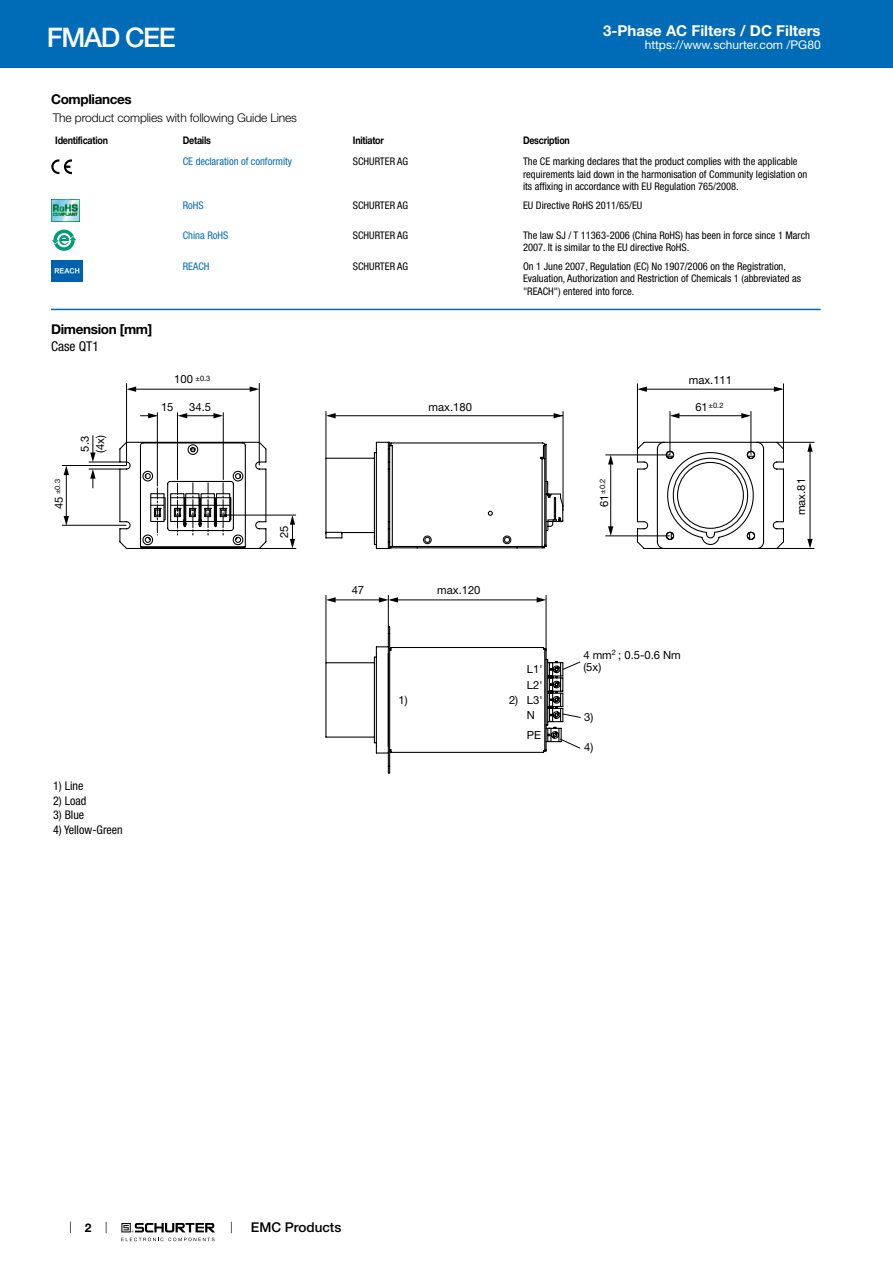
<style>
.page{position:relative;width:893px;height:1263px;background:#fff}
.page>*{position:absolute;margin:0;border:0;box-sizing:border-box;transform-origin:0 0}
.t1{font:500 27px "Helvetica Neue LT";letter-spacing:-.05em;color:#fff}
.t2{font:700 15px "Helvetica Neue LT";color:#fff}
.t3{font:700 13.5px "Helvetica Neue LT";letter-spacing:-.025em;color:#000}
.t4{font:500 13.5px "Helvetica Neue LT";color:#000}
.t5{font:condensed 13.5px "Helvetica Neue LT";color:#000}
.t6{font:300 12px "Helvetica Neue LT";letter-spacing:-.01em;color:#000}
.t7{font:condensed 12px "Helvetica Neue LT";color:#000}
.t8{font:12px "Helvetica Neue LT";color:#fff}
.t9{font:700 12px "Helvetica Neue LT";color:#000}
.t10{font:11.25px/15px "Helvetica Neue LT";color:#000}
.t11{font:condensed 10.5px/12.6px "Helvetica Neue LT";color:#000}
.t12{font:condensed 10.5px "Helvetica Neue LT";color:#006bb6}
.t13{font:700 10.5px "Helvetica Neue LT";letter-spacing:-.025em;color:#000;scale:.85 1}
.t14{font:7.5px "Helvetica Neue LT";color:#000}
</style>
<div class="page">
<svg style="left:70px;top:1221px;width:1px;height:12px"></svg>
<svg style="left:121px;top:1223px;width:94px;height:18px"></svg>
<div style="left:0;top:0;width:893px;height:68px;background:#006bb6"></div>
<svg style="left:51px;top:159px;width:21px;height:15px"></svg>
<img style="left:51px;top:200px;width:29px;height:21px">
<svg style="left:53px;top:230px;width:22px;height:21px"></svg>
<svg style="left:57px;top:233px;width:14px;height:14px"></svg>
<svg style="left:52px;top:235px;width:25px;height:9px"></svg>
<img style="left:51px;top:261px;width:32px;height:21px">
<hr style="left:51px;top:309px;width:770px;height:1px;background:#006bb6">
<svg style="left:62px;top:383px;width:752px;height:366px"></svg>
<svg style="left:213px;top:413px;width:10px;height:5px"></svg>
<svg style="left:148px;top:413px;width:10px;height:5px"></svg>
<svg style="left:178px;top:413px;width:9px;height:5px"></svg>
<svg style="left:554px;top:413px;width:9px;height:5px"></svg>
<svg style="left:326px;top:413px;width:10px;height:5px"></svg>
<svg style="left:537px;top:597px;width:9px;height:5px"></svg>
<svg style="left:326px;top:597px;width:10px;height:5px"></svg>
<svg style="left:379px;top:597px;width:19px;height:5px"></svg>
<svg style="left:741px;top:413px;width:10px;height:5px"></svg>
<svg style="left:670px;top:413px;width:9px;height:5px"></svg>
<svg style="left:774px;top:386px;width:9px;height:6px"></svg>
<svg style="left:637px;top:386px;width:10px;height:6px"></svg>
<svg style="left:250px;top:386px;width:9px;height:6px"></svg>
<svg style="left:127px;top:386px;width:9px;height:6px"></svg>
<svg style="left:90px;top:469px;width:6px;height:10px"></svg>
<svg style="left:90px;top:452px;width:6px;height:10px"></svg>
<svg style="left:64px;top:465px;width:5px;height:10px"></svg>
<svg style="left:64px;top:516px;width:5px;height:10px"></svg>
<svg style="left:290px;top:515px;width:5px;height:10px"></svg>
<svg style="left:290px;top:539px;width:5px;height:9px"></svg>
<svg style="left:608px;top:455px;width:5px;height:9px"></svg>
<svg style="left:608px;top:526px;width:5px;height:10px"></svg>
<svg style="left:807px;top:442px;width:6px;height:10px"></svg>
<svg style="left:807px;top:539px;width:6px;height:9px"></svg>
<h1 class="t1" style="left:47px;top:21px;width:131px">FMAD CEE</h1>
<h2 class="t2" style="left:603px;top:21px;width:219px">3-Phase AC Filters / DC Filters</h2>
<p class="t8" style="left:645px;top:38px;width:178px">https://www.schurter.com /PG80</p>
<p class="t3" style="left:51px;top:91px;width:82px">Compliances</p>
<p class="t6" style="left:53px;top:110px;width:246px">The product complies with following Guide Lines</p>
<p class="t13" style="left:55px;top:134px;width:64px">Identification</p>
<p class="t13" style="left:183px;top:134px;width:35px">Details</p>
<p class="t13" style="left:353px;top:134px;width:38px">Initiator</p>
<p class="t13" style="left:523px;top:134px;width:57px">Description</p>
<p class="t12" style="left:183px;top:155px;width:111px">CE declaration of conformity</p>
<p class="t11" style="left:353px;top:155px;width:57px">SCHURTER AG</p>
<p class="t11" style="left:523px;top:155px;width:286px">The CE marking declares that the product complies with the applicable requirements laid down in the harmonisation of Community legislation on its affixing in accordance with EU Regulation 765/2008.</p>
<p class="t12" style="left:183px;top:199px;width:22px">RoHS</p>
<p class="t11" style="left:353px;top:199px;width:57px">SCHURTER AG</p>
<p class="t11" style="left:523px;top:199px;width:121px">EU Directive RoHS 2011/65/EU</p>
<p class="t12" style="left:183px;top:229px;width:47px">China RoHS</p>
<p class="t11" style="left:353px;top:229px;width:57px">SCHURTER AG</p>
<p class="t11" style="left:523px;top:229px;width:289px">The law SJ / T 11363-2006 (China RoHS) has been in force since 1 March<br>2007. It is similar to the EU directive RoHS.</p>
<p class="t12" style="left:183px;top:260px;width:28px">REACH</p>
<p class="t11" style="left:353px;top:260px;width:57px">SCHURTER AG</p>
<p class="t11" style="left:523px;top:260px;width:279px">On 1 June 2007, Regulation (EC) No 1907/2006 on the Registration,<br>Evaluation, Authorization and Restriction of Chemicals 1 (abbreviated as "REACH") entered into force.</p>
<p class="t3" style="left:51px;top:320px;width:103px">Dimension [mm]</p>
<p class="t5" style="left:51px;top:338px;width:49px">Case QT1</p>
<p class="t14" style="left:53px;top:494px;width:16px;rotate:-90deg">±0.3</p>
<p class="t10" style="left:51px;top:509px;width:14px;rotate:-90deg">45</p>
<p class="t10" style="left:93px;top:453px;width:19px;rotate:-90deg">(4x)</p>
<p class="t10" style="left:77px;top:452px;width:17px;rotate:-90deg">5.3</p>
<p class="t7" style="left:53px;top:779px;width:32px">1) Line</p>
<p class="t7" style="left:53px;top:794px;width:35px">2) Load</p>
<p class="t7" style="left:53px;top:808px;width:33px">3) Blue</p>
<p class="t7" style="left:53px;top:822px;width:71px">4) Yellow-Green</p>
<p class="t10" style="left:174px;top:372px;width:20px">100</p>
<p class="t10" style="left:689px;top:372px;width:45px">max.111</p>
<p class="t10" style="left:189px;top:400px;width:23px">34.5</p>
<p class="t14" style="left:196px;top:374px;width:16px">±0.3</p>
<p class="t14" style="left:709px;top:401px;width:16px">±0.2</p>
<p class="t10" style="left:161px;top:400px;width:14px">15</p>
<p class="t10" style="left:429px;top:400px;width:45px">max.180</p>
<p class="t10" style="left:695px;top:400px;width:14px">61</p>
<p class="t14" style="left:598px;top:494px;width:16px;rotate:-90deg">±0.2</p>
<p class="t10" style="left:276px;top:538px;width:14px;rotate:-90deg">25</p>
<p class="t10" style="left:352px;top:582px;width:14px">47</p>
<p class="t10" style="left:437px;top:582px;width:45px">max.120</p>
<p class="t10" style="left:398px;top:693px;width:11px">1)</p>
<p class="t10" style="left:509px;top:693px;width:11px">2)</p>
<p class="t10" style="left:527px;top:662px;width:17px">L1'</p>
<p class="t10" style="left:527px;top:677px;width:17px;text-align:justify">L2' L3' N</p>
<p class="t10" style="left:527px;top:727px;width:16px">PE</p>
<p class="t10" style="left:596px;top:507px;width:14px;rotate:-90deg">61</p>
<p class="t14" style="left:612px;top:647px;width:6px">2</p>
<p class="t10" style="left:583px;top:650px;width:99px;line-height:11.2px">4 mm ; 0.5-0.6 Nm (5x)</p>
<p class="t10" style="left:584px;top:709px;width:11px">3)</p>
<p class="t10" style="left:584px;top:739px;width:11px">4)</p>
<p class="t10" style="left:793px;top:515px;width:39px;rotate:-90deg">max.81</p>
<p class="t9" style="left:85px;top:1220px;width:8px">2</p>
<p class="t4" style="left:251px;top:1219px;width:92px">EMC Products</p>
</div>
